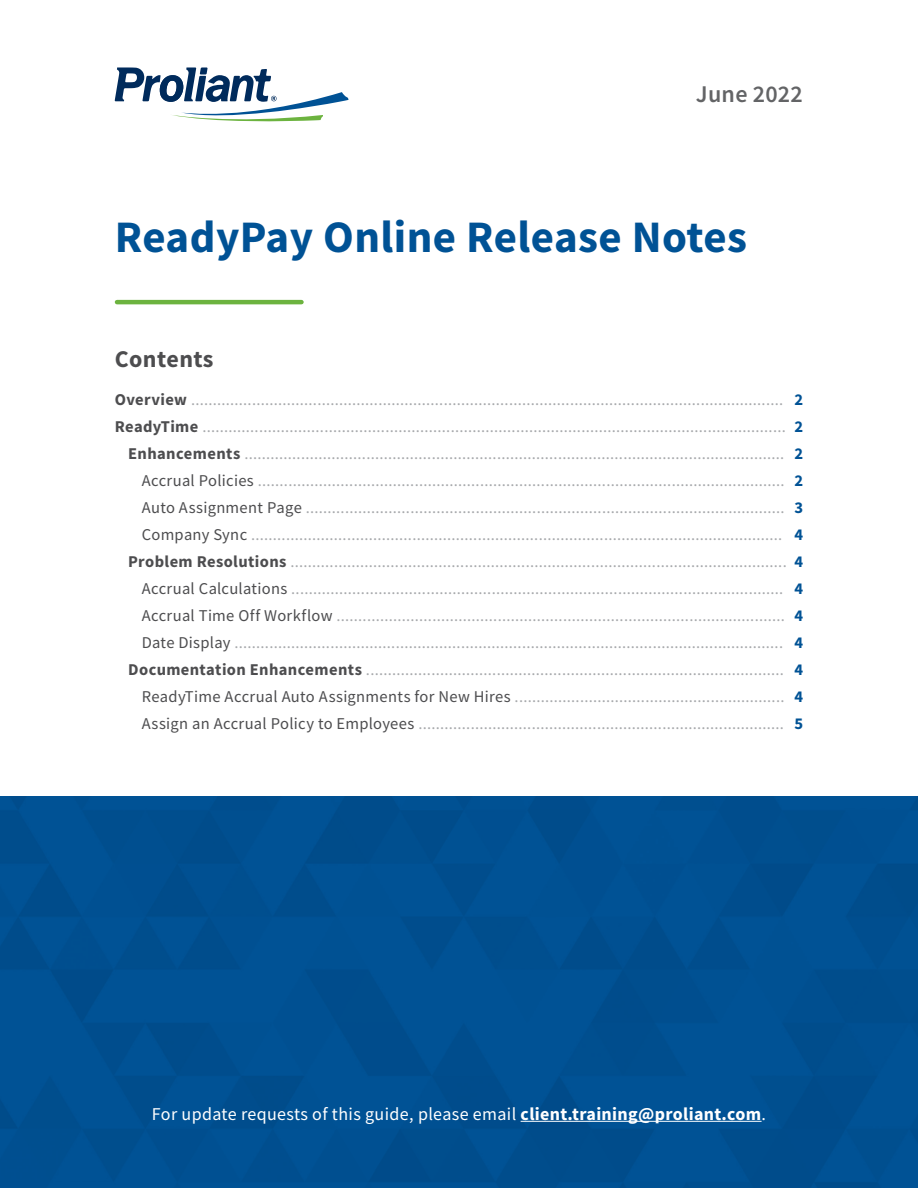
<style>
.page{position:relative;width:918px;height:1188px;background:#fff}
.page>*{position:absolute;margin:0;border:0;box-sizing:border-box;transform-origin:0 0}
.t1{font:700 45px "Source Sans Pro";letter-spacing:.01em;color:#005295}
.t2{font:700 24px "Source Sans Pro";letter-spacing:.02em;color:#4d4d4f}
.t3{font:600 24px "Source Sans Pro";letter-spacing:.01em;color:#636466}
.t4{font:18px "Source Sans Pro";letter-spacing:.02em;color:#fff}
.t5{font:16.5px/27px "Source Sans Pro";letter-spacing:.015em;color:#a7a9ac;text-align:right}
.s1{font-weight:700;color:#4d4d4f}
.s2{font-weight:700;color:#005295}
.s3{color:#4d4d4f}
.s4{font-weight:700}
</style>
<div class="page">
<hr style="left:117px;top:300px;width:185px;height:4px;background:#6cb33f">
<div style="left:0;top:797px;width:918px;height:391px;background:#005193"></div>
<svg style="left:115px;top:68px;width:234px;height:53px"></svg>
<hr style="left:521px;top:1121px;width:241px;height:1px;background:#fff">
<h2 class="t3" style="left:696px;top:79px;width:108px">June 2022</h2>
<h1 class="t1" style="left:115px;top:206px;width:634px">ReadyPay Online Release Notes</h1>
<h2 class="t2" style="left:115px;top:343px;width:100px">Contents</h2>
<p class="t5" style="left:115px;top:386px;width:690px"><span class="s1">Overview</span> ........................................................................................................................................ <span class="s2">2<br></span><span class="s1">ReadyTime</span> ...................................................................................................................................... <span class="s2">2<br></span><span class="s1">Enhancements</span> ............................................................................................................................ <span class="s2">2<br></span><span class="s3">Accrual Policies</span> ......................................................................................................................... <span class="s2">2<br></span><span class="s3">Auto Assignment Page</span> .............................................................................................................. <span class="s2">3<br></span><span class="s3">Company Sync</span> .......................................................................................................................... <span class="s2">4<br></span><span class="s1">Problem Resolutions</span> .................................................................................................................. <span class="s2">4<br></span><span class="s3">Accrual Calculations</span> ................................................................................................................. <span class="s2">4<br></span><span class="s3">Accrual Time Off Workflow</span> ....................................................................................................... <span class="s2">4<br></span><span class="s3">Date Display</span> .............................................................................................................................. <span class="s2">4<br></span><span class="s1">Documentation Enhancements</span> ................................................................................................ <span class="s2">4<br></span><span class="s3">ReadyTime Accrual Auto Assignments for New Hires</span> .............................................................. <span class="s2">4<br></span><span class="s3">Assign an Accrual Policy to Employees</span> .................................................................................... <span class="s2">5</span></p>
<p class="t4" style="left:152px;top:1102px;width:616px">For update requests of this guide, please email <span class="s4">client.training@proliant.com</span>.</p>
</div>
